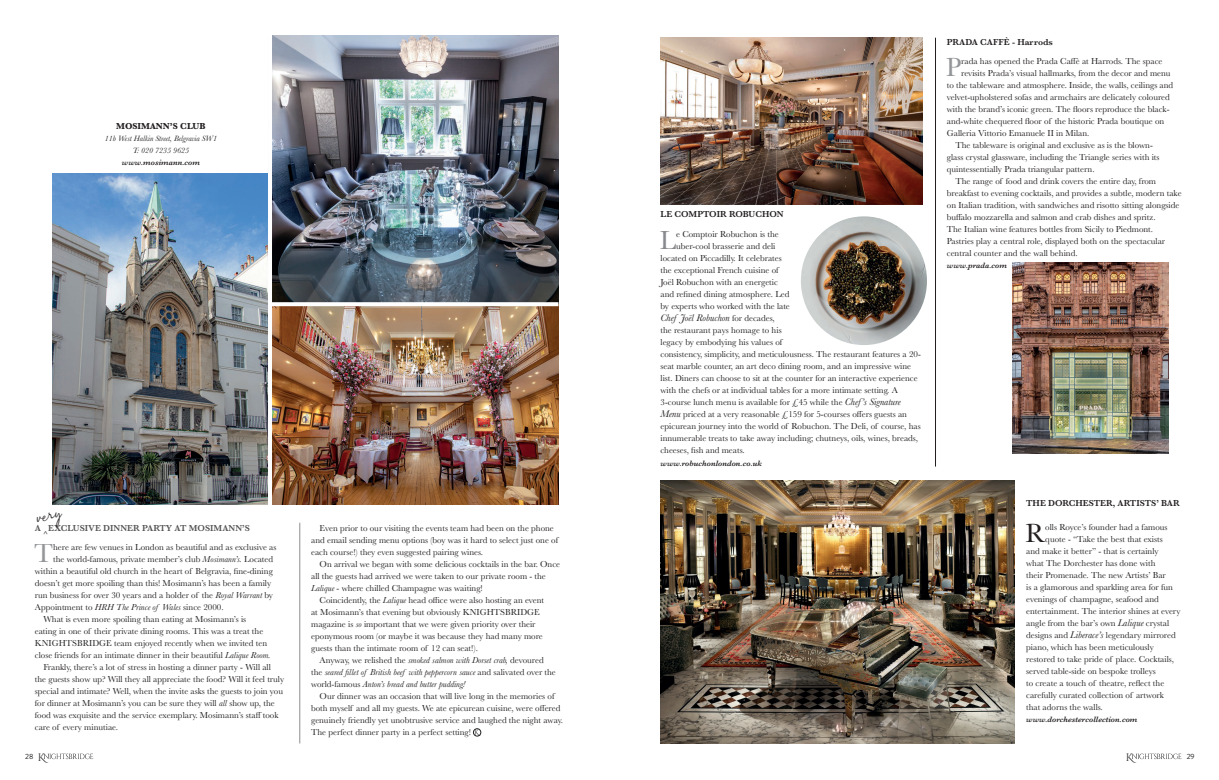
<style>
.page{position:relative;width:1219px;height:780px;background:#fff}
.page>*{position:absolute;margin:0;border:0;box-sizing:border-box;transform-origin:0 0}
.t1{font:27.1px "Baskerville";color:#939598}
.t2{font:27.1px "Baskerville";color:#87898c}
.t3{font:27.1px "Baskerville";color:#231f20}
.t4{font:15px "Bachelorette PERSONALUSEONLY";color:#231f20}
.t5{font:10.8px "Cinzel Decorative";color:#231f20}
.t6{font:italic 10px "Baskerville";color:#231f20}
.t7{font:9px/12px "Baskerville";color:#231f20}
.t8{font:italic 9px/12px "Baskerville";color:#231f20}
.t9{font:600 9px "Baskerville";color:#231f20}
.t10{font:600 9px "Baskerville";color:#535355}
.t11{font:700 9px "Baskerville";color:#231f20}
.t12{font:italic 600 8px "Baskerville";color:#231f20}
.t13{font:italic 8px "Baskerville";color:#231f20}
.t14{font:7.5px "Brandon Grotesque";color:#231f20}
.s1{font-style:italic}
.s2{font-style:normal}
.s3{font-style:normal;font-size:9px}
.s4{font-style:italic;font-size:10px}
.s5{font-family:"Cinzel Decorative";font-size:10.8px}
</style>
<div class="page">
<svg style="left:1132px;top:753px;width:49px;height:6px"></svg>
<svg style="left:44px;top:753px;width:49px;height:6px"></svg>
<img style="left:272px;top:35px;width:286px;height:267px">
<img style="left:52px;top:173px;width:216px;height:332px">
<img style="left:272px;top:306px;width:286px;height:199px">
<svg style="left:272px;top:302px;width:286px;height:1px"></svg>
<img style="left:1013px;top:262px;width:156px;height:192px">
<img style="left:660px;top:38px;width:263px;height:167px">
<img style="left:660px;top:480px;width:355px;height:263px">
<img style="left:801px;top:216px;width:126px;height:129px">
<hr style="left:935px;top:38px;width:1px;height:428px;background:#231f20">
<svg style="left:474px;top:728px;width:7px;height:8px"></svg>
<div style="left:473px;top:728px;width:8px;height:8px;border:1px solid #231f20;border-radius:50%"></div>
<hr style="left:300px;top:522px;width:1px;height:221px;background:#8d8f92">
<p class="t11" style="left:116px;top:119px;width:91px">MOSIMANN’S CLUB</p>
<p class="t13" style="left:105px;top:133px;width:114px">11b West Halkin Street, Belgravia SW1</p>
<p class="t13" style="left:133px;top:145px;width:58px">T: 020 7235 9625</p>
<p class="t12" style="left:122px;top:157px;width:80px">www.mosimann.com</p>
<p class="t4" style="left:36px;top:511px;width:27px;rotate:-11deg">very</p>
<p class="t10" style="left:48px;top:521px;width:203px">EXCLUSIVE DINNER PARTY AT MOSIMANN’S</p>
<p class="t1" style="left:34px;top:535px;width:20px">T</p>
<p class="t7" style="left:53px;top:541px;width:225px">here are few venues in London as beautiful and as exclusive as</p>
<p class="t10" style="left:35px;top:521px;width:8px">A</p>
<p class="t10" style="left:43px;top:527px;width:6px">^</p>
<p class="t7" style="left:53px;top:553px;width:222px">the world-famous, private member’s club <span class="s1">Mosimann’s.</span> Located</p>
<p class="t7" style="left:35px;top:565px;width:240px">within a beautiful old church in the heart of Belgravia, fine-dining</p>
<p class="t7" style="left:35px;top:577px;width:238px">doesn’t get more spoiling than this! Mosimann’s has been a family</p>
<p class="t7" style="left:35px;top:589px;width:240px">run business for over 30 years and a holder of the <span class="s1">Royal Warrant</span> by</p>
<p class="t7" style="left:35px;top:601px;width:190px">Appointment to <span class="s1">HRH The Prince of Wales</span> since 2000.</p>
<p class="t7" style="left:35px;top:613px;width:237px;text-indent:9px">What is even more spoiling than eating at Mosimann’s is<br>eating in one of their private dining rooms. This was a treat the KNIGHTSBRIDGE team enjoyed recently when we invited ten close friends for an intimate dinner in their beautiful <span class="s1">Lalique Room.</span></p>
<p class="t7" style="left:35px;top:661px;width:251px;text-indent:9px">Frankly, there’s a lot of stress in hosting a dinner party - Will all the guests show up? Will they all appreciate the food? Will it feel truly special and intimate? Well, when the invite asks the guests to join you for dinner at Mosimann’s you can be sure they will <span class="s1">all</span> show up, the food was exquisite and the service exemplary. Mosimann’s staff took care of every minutiae.</p>
<p class="t7" style="left:311px;top:522px;width:249px;text-indent:9px">Even prior to our visiting the events team had been on the phone and email sending menu options (boy was it hard to select just one of each course!) they even suggested pairing wines.</p>
<p class="t7" style="left:311px;top:558px;width:251px;text-indent:9px">On arrival we began with some delicious cocktails in the bar. Once all the guests had arrived we were taken to our private room - the<br><span class="s1">Lalique</span> - where chilled Champagne was waiting!</p>
<p class="t7" style="left:311px;top:594px;width:235px;text-indent:9px">Coincidently, the <span class="s1">Lalique</span> head office were also hosting an event at Mosimann’s that evening but obviously KNIGHTSBRIDGE magazine is <span class="s1">so</span> important that we were given priority over their eponymous room (or maybe it was because they had many more guests than the intimate room of 12 can seat!).</p>
<p class="t8" style="left:311px;top:653px;width:246px;text-indent:9px"><span class="s2">Anyway, we relished the</span> smoked salmon with Dorset crab, <span class="s2">devoured the</span> seared fillet of British beef with peppercorn sauce <span class="s2">and salivated over the world-famous</span> Anton’s bread and butter pudding!</p>
<p class="t7" style="left:311px;top:690px;width:253px;text-indent:9px">Our dinner was an occasion that will live long in the memories of both myself and all my guests. We ate epicurean cuisine, were offered genuinely friendly yet unobtrusive service and laughed the night away.<br>The perfect dinner party in a perfect setting!</p>
<p class="t9" style="left:660px;top:208px;width:125px">LE COMPTOIR ROBUCHON</p>
<p class="t2" style="left:660px;top:223px;width:18px">L</p>
<p class="t7" style="left:676px;top:228px;width:104px">e Comptoir Robuchon is the</p>
<p class="t7" style="left:676px;top:240px;width:101px">uber-cool brasserie and deli</p>
<p class="t7" style="left:660px;top:252px;width:123px">located on Piccadilly. It celebrates</p>
<p class="t7" style="left:660px;top:264px;width:120px">the exceptional French cuisine of</p>
<p class="t7" style="left:660px;top:276px;width:119px">Joël Robuchon with an energetic</p>
<p class="t7" style="left:660px;top:288px;width:130px">and refined dining atmosphere. Led</p>
<p class="t7" style="left:660px;top:300px;width:131px">by experts who worked with the late</p>
<p class="t6" style="left:660px;top:311px;width:116px">Chef Joël Robuchon <span class="s3">for decades,</span></p>
<p class="t7" style="left:660px;top:324px;width:262px">the restaurant pays homage to his<br>legacy by embodying his values of<br>consistency, simplicity, and meticulousness. The restaurant features a 20- seat marble counter, an art deco dining room, and an impressive wine list. Diners can choose to sit at the counter for an interactive experience with the chefs or at individual tables for a more intimate setting. A 3-course lunch menu is available for £45 while the <span class="s4">Chef’s Signature Menu</span> priced at a very reasonable £159 for 5-courses offers guests an epicurean journey into the world of Robuchon. The Deli, of course, has innumerable treats to take away including; chutneys, oils, wines, breads, cheeses, fish and meats.</p>
<p class="t12" style="left:660px;top:458px;width:103px">www.robuchonlondon.co.uk</p>
<p class="t9" style="left:947px;top:36px;width:107px">PRADA CAFFÈ - Harrods</p>
<p class="t1" style="left:946px;top:50px;width:17px">P</p>
<p class="t7" style="left:961px;top:55px;width:203px">rada has opened the Prada Caffè at Harrods. The space</p>
<p class="t7" style="left:961px;top:67px;width:211px">revisits Prada’s visual hallmarks, from the decor and menu</p>
<p class="t7" style="left:947px;top:79px;width:228px">to the tableware and atmosphere. Inside, the walls, ceilings and</p>
<p class="t7" style="left:947px;top:91px;width:225px">velvet-upholstered sofas and armchairs are delicately coloured</p>
<p class="t7" style="left:947px;top:103px;width:224px">with the brand’s iconic green. The floors reproduce the black-</p>
<p class="t7" style="left:947px;top:115px;width:219px">and-white chequered floor of the historic Prada boutique on</p>
<p class="t7" style="left:947px;top:127px;width:144px">Galleria Vittorio Emanuele II in Milan.</p>
<p class="t7" style="left:947px;top:139px;width:214px;text-indent:9px">The tableware is original and exclusive as is the blown&shy;glass crystal glassware, including the Triangle series with its quintessentially Prada triangular pattern.</p>
<p class="t7" style="left:947px;top:175px;width:236px;text-indent:9px">The range of food and drink covers the entire day, from breakfast to evening cocktails, and provides a subtle, modern take on Italian tradition, with sandwiches and risotto sitting alongside buffalo mozzarella and salmon and crab dishes and spritz.</p>
<p class="t7" style="left:947px;top:223px;width:208px">The Italian wine features bottles from Sicily to Piedmont.</p>
<p class="t7" style="left:947px;top:235px;width:220px">Pastries play a central role, displayed both on the spectacular central counter and the wall behind.</p>
<p class="t12" style="left:947px;top:260px;width:62px">www.prada.com</p>
<p class="t9" style="left:1026px;top:496px;width:155px">THE DORCHESTER, ARTISTS’ BAR</p>
<p class="t3" style="left:1025px;top:515px;width:21px">R</p>
<p class="t7" style="left:1045px;top:521px;width:124px">olls Royce’s founder had a famous</p>
<p class="t7" style="left:1045px;top:533px;width:119px">quote - “Take the best that exists</p>
<p class="t7" style="left:1026px;top:545px;width:134px">and make it better” - that is certainly</p>
<p class="t7" style="left:1026px;top:557px;width:131px">what The Dorchester has done with</p>
<p class="t7" style="left:1026px;top:569px;width:141px">their Promenade. The new Artists’ Bar</p>
<p class="t7" style="left:1026px;top:581px;width:148px">is a glamorous and sparkling area for fun</p>
<p class="t7" style="left:1026px;top:593px;width:134px">evenings of champagne, seafood and</p>
<p class="t7" style="left:1026px;top:605px;width:156px">entertainment. The interior shines at every</p>
<p class="t7" style="left:1026px;top:617px;width:145px">angle from the bar’s own <span class="s4">Lalique</span> crystal</p>
<p class="t7" style="left:1026px;top:629px;width:151px">designs and <span class="s4">Liberace’s</span> legendary mirrored</p>
<p class="t7" style="left:1026px;top:641px;width:129px">piano, which has been meticulously</p>
<p class="t7" style="left:1026px;top:653px;width:149px">restored to take pride of place. Cocktails,</p>
<p class="t7" style="left:1026px;top:665px;width:131px">served table-side on bespoke trolleys</p>
<p class="t7" style="left:1026px;top:677px;width:140px">to create a touch of theatre, reflect the</p>
<p class="t7" style="left:1026px;top:689px;width:139px">carefully curated collection of artwork</p>
<p class="t7" style="left:1026px;top:701px;width:78px">that adorns the walls.</p>
<p class="t12" style="left:1026px;top:713px;width:113px">www.dorchestercollection.com</p>
<p class="t14" style="left:25px;top:751px;width:22px">28 <span class="s5">K</span></p>
<p class="t5" style="left:1126px;top:750px;width:9px">K</p>
<p class="t14" style="left:1187px;top:751px;width:9px">29</p>
</div>
